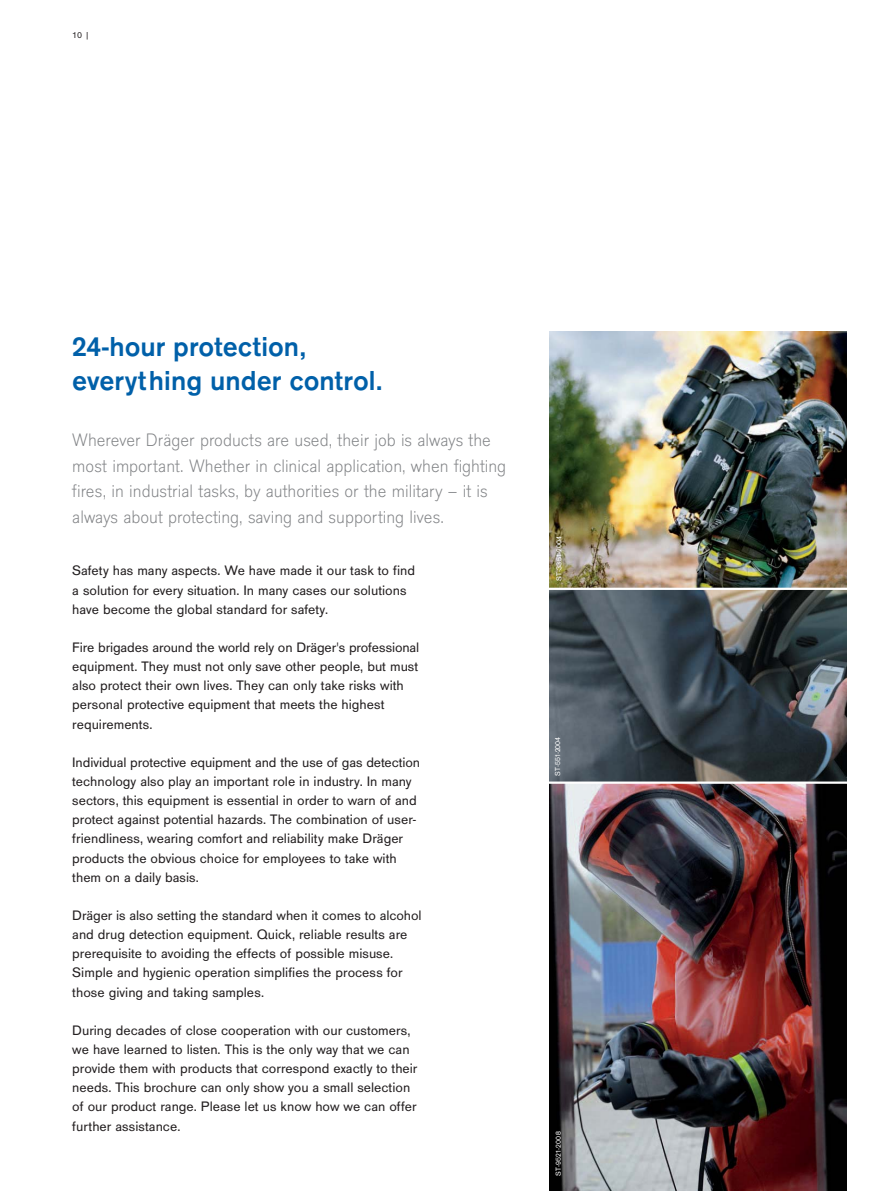
<style>
.page{position:relative;width:893px;height:1191px;background:#fff}
.page>*{position:absolute;margin:0;border:0;box-sizing:border-box;transform-origin:0 0}
.t1{font:700 28.5px/34.2px "Draeger San";color:#0060a9}
.t2{font:300 18.75px/25.5px "Draeger San";color:#808285}
.t3{font:14.25px/19.2px "Draeger San";color:#231f20}
.t4{font:9px "Draeger San Tab";color:#231f20}
.t5{font:7.5px "Draeger San";letter-spacing:.025em;color:#fff}
.t6{font:7.5px "Draeger San";color:#fff}
</style>
<div class="page">
<img style="left:549px;top:332px;width:298px;height:255px">
<svg style="left:549px;top:590px;width:298px;height:191px;background:#424b52"></svg>
<img style="left:549px;top:783px;width:298px;height:408px">
<p class="t4" style="left:72px;top:30px;width:19px">10 |</p>
<h1 class="t1" style="left:72px;top:331px;width:312px">24-hour protection, everything under control.</h1>
<p class="t2" style="left:72px;top:429px;width:435px">Wherever Dräger products are used, their job is always the most important. Whether in clinical application, when fighting fires, in industrial tasks, by authorities or the military – it is always about protecting, saving and supporting lives.</p>
<p class="t3" style="left:72px;top:562px;width:344px">Safety has many aspects. We have made it our task to find a solution for every situation. In many cases our solutions have become the global standard for safety.</p>
<p class="t3" style="left:72px;top:639px;width:349px">Fire brigades around the world rely on Dräger's professional equipment. They must not only save other people, but must also protect their own lives. They can only take risks with personal protective equipment that meets the highest requirements.</p>
<p class="t3" style="left:72px;top:753px;width:349px">Individual protective equipment and the use of gas detection technology also play an important role in industry. In many sectors, this equipment is essential in order to warn of and protect against potential hazards. The combination of user&shy;friendliness, wearing comfort and reliability make Dräger products the obvious choice for employees to take with them on a daily basis.</p>
<p class="t3" style="left:72px;top:907px;width:351px">Dräger is also setting the standard when it comes to alcohol and drug detection equipment. Quick, reliable results are prerequisite to avoiding the effects of possible misuse.<br>Simple and hygienic operation simplifies the process for those giving and taking samples.</p>
<p class="t3" style="left:72px;top:1021px;width:347px">During decades of close cooperation with our customers, we have learned to listen. This is the only way that we can provide them with products that correspond exactly to their needs. This brochure can only show you a small selection of our product range. Please let us know how we can offer further assistance.</p>
<p class="t5" style="left:556px;top:580px;width:46px;rotate:-90deg">ST-3351-2004</p>
<p class="t6" style="left:555px;top:775px;width:40px;rotate:-90deg">ST-551-2004</p>
<p class="t5" style="left:555px;top:1176px;width:46px;rotate:-90deg">ST-9521-2008</p>
</div>
